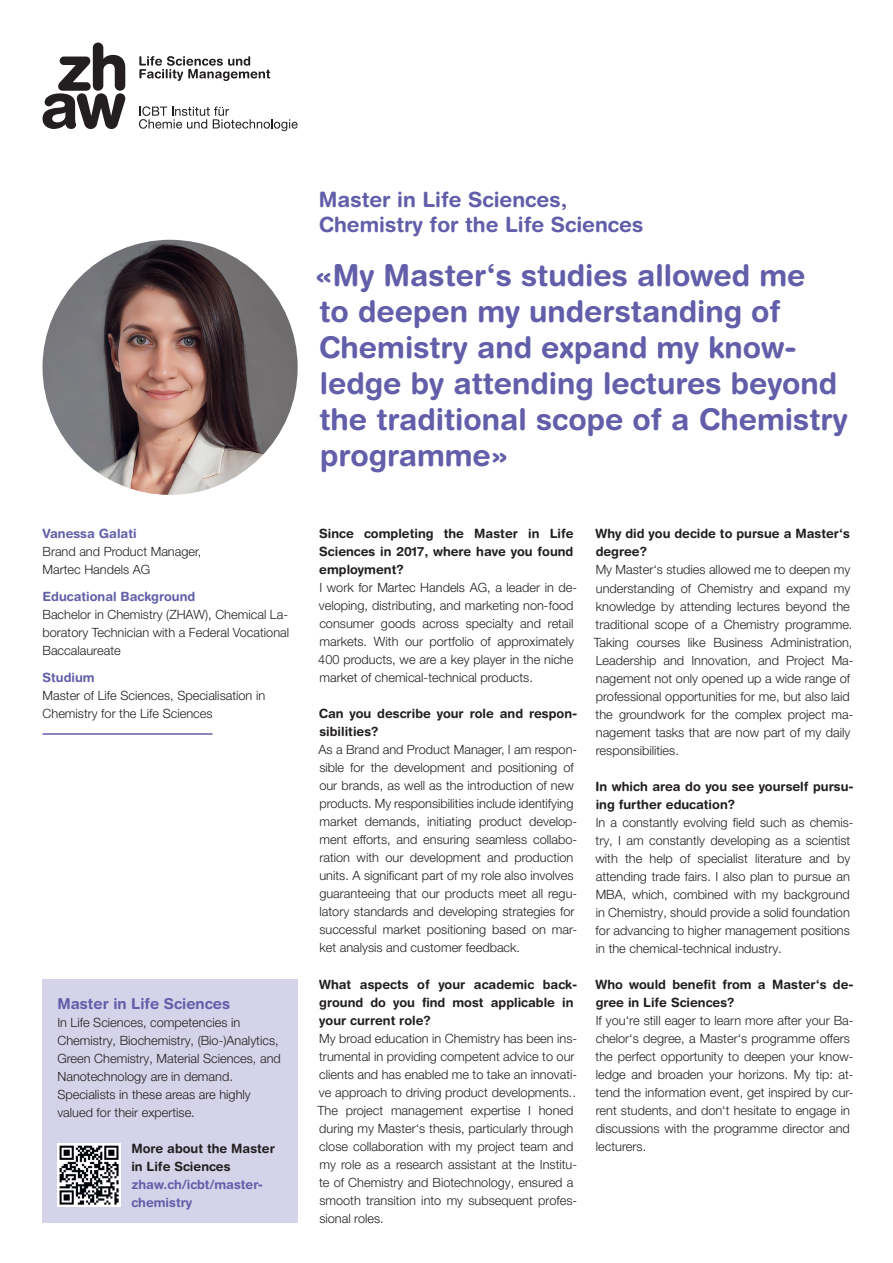
<style>
.page{position:relative;width:893px;height:1263px;background:#fff}
.page>*{position:absolute;margin:0;border:0;box-sizing:border-box;transform-origin:0 0}
.t1{font:700 30px/36px "Helvetica Rounded LT Std";color:#625ea9}
.t2{font:700 21px/25.5px "Helvetica Rounded LT Std";color:#625ea9}
.t3{font:700 15px "Helvetica Rounded LT Std";color:#625ea9}
.t4{font:300 12.75px/18px "Helvetica Neue LT Pro";color:#231f20}
.t5{font:700 12.75px/18px "Helvetica Rounded LT Std";color:#231f20}
.t6{font:700 12.75px/18px "Helvetica Rounded LT Std";color:#625ea9}
</style>
<div class="page">
<svg style="left:43px;top:43px;width:82px;height:86px"></svg>
<svg style="left:139px;top:106px;width:159px;height:25px"></svg>
<svg style="left:139px;top:56px;width:131px;height:25px"></svg>
<img style="left:43px;top:240px;width:255px;height:255px;border-radius:128px">
<hr style="left:43px;top:733px;width:170px;height:2px;background:#625ea9">
<div style="left:43px;top:978px;width:255px;height:244px;background:#d5d3e9"></div>
<img style="left:57px;top:1143px;width:64px;height:64px">
<p class="t6" style="left:43px;top:525px;width:96px">Vanessa Galati</p>
<p class="t4" style="left:43px;top:543px;width:160px">Brand and Product Manager,<br>Martec Handels AG</p>
<p class="t6" style="left:43px;top:588px;width:154px">Educational Background</p>
<p class="t4" style="left:43px;top:606px;width:248px;text-align:justify">Bachelor in Chemistry (ZHAW), Chemical La&shy;boratory Technician with a Federal Vocational Baccalaureate</p>
<p class="t6" style="left:43px;top:669px;width:54px">Studium</p>
<p class="t4" style="left:43px;top:687px;width:224px">Master of Life Sciences, Specialisation in<br>Chemistry for the Life Sciences</p>
<p class="t3" style="left:57px;top:994px;width:174px">Master in Life Sciences</p>
<p class="t4" style="left:57px;top:1013px;width:225px">In Life Sciences, competencies in Chemistry, Biochemistry, (Bio-)Analytics, Green Chemistry, Material Sciences, and Nanotechnology are in demand.<br>Specialists in these areas are highly valued for their expertise.</p>
<p class="t5" style="left:131px;top:1139px;width:145px">More about the Master in Life Sciences</p>
<p class="t6" style="left:131px;top:1175px;width:133px">zhaw.ch/icbt/master&shy;chemistry</p>
<h2 class="t2" style="left:319px;top:186px;width:326px">Master in Life Sciences,<br>Chemistry for the Life Sciences</h2>
<h1 class="t1" style="left:315px;top:257px;width:534px">«My Master‘s studies allowed me<br>to deepen my understanding of<br>Chemistry and expand my know&shy;ledge by attending lectures beyond the traditional scope of a Chemistry programme»</h1>
<p class="t5" style="left:319px;top:525px;width:256px;text-align:justify">Since completing the Master in Life Sciences in 2017, where have you found employment?</p>
<p class="t4" style="left:318px;top:579px;width:260px">I work for Martec Handels AG, a leader in de&shy;veloping, distributing, and marketing non-food consumer goods across specialty and retail markets. With our portfolio of approximately 400 products, we are a key player in the niche market of chemical-technical products.</p>
<p class="t5" style="left:319px;top:705px;width:260px">Can you describe your role and respon&shy;sibilities?</p>
<p class="t4" style="left:319px;top:741px;width:260px">As a Brand and Product Manager, I am respon&shy;sible for the development and positioning of our brands, as well as the introduction of new products. My responsibilities include identifying market demands, initiating product develop&shy;ment efforts, and ensuring seamless collabo&shy;ration with our development and production units. A significant part of my role also involves guaranteeing that our products meet all regu&shy;latory standards and developing strategies for successful market positioning based on mar&shy;ket analysis and customer feedback.</p>
<p class="t5" style="left:319px;top:975px;width:260px">What aspects of your academic back&shy;ground do you find most applicable in your current role?</p>
<p class="t4" style="left:317px;top:1029px;width:261px">My broad education in Chemistry has been ins&shy;trumental in providing competent advice to our clients and has enabled me to take an innovati&shy;ve approach to driving product developments..<br>The project management expertise I honed during my Master‘s thesis, particularly through close collaboration with my project team and my role as a research assistant at the Institu&shy;te of Chemistry and Biotechnology, ensured a smooth transition into my subsequent profes&shy;sional roles.</p>
<p class="t5" style="left:596px;top:525px;width:256px">Why did you decide to pursue a Master‘s degree?</p>
<p class="t4" style="left:594px;top:561px;width:261px">My Master‘s studies allowed me to deepen my understanding of Chemistry and expand my knowledge by attending lectures beyond the traditional scope of a Chemistry programme.<br>Taking courses like Business Administration, Leadership and Innovation, and Project Ma&shy;nagement not only opened up a wide range of professional opportunities for me, but also laid the groundwork for the complex project ma&shy;nagement tasks that are now part of my daily responsibilities.</p>
<p class="t5" style="left:596px;top:777px;width:260px">In which area do you see yourself pursu&shy;ing further education?</p>
<p class="t4" style="left:595px;top:813px;width:260px">In a constantly evolving field such as chemis&shy;try, I am constantly developing as a scientist with the help of specialist literature and by attending trade fairs. I also plan to pursue an MBA, which, combined with my background in Chemistry, should provide a solid foundation for advancing to higher management positions in the chemical-technical industry.</p>
<p class="t5" style="left:596px;top:975px;width:260px">Who would benefit from a Master‘s de&shy;gree in Life Sciences?</p>
<p class="t4" style="left:596px;top:1011px;width:259px">If you‘re still eager to learn more after your Ba&shy;chelor‘s degree, a Master‘s programme offers the perfect opportunity to deepen your know&shy;ledge and broaden your horizons. My tip: at&shy;tend the information event, get inspired by cur&shy;rent students, and don‘t hesitate to engage in discussions with the programme director and lecturers.</p>
</div>
